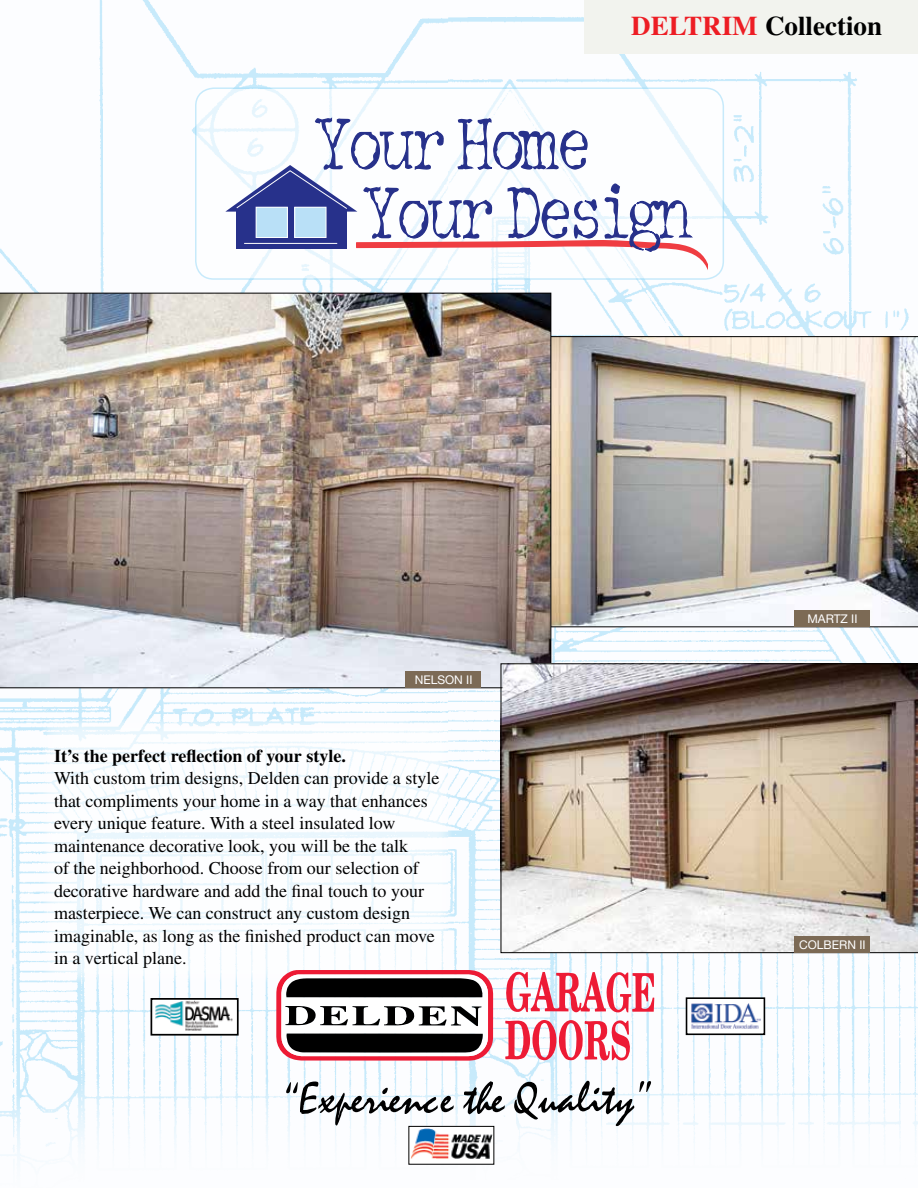
<style>
.page{position:relative;width:918px;height:1188px;background:#fff}
.page>*{position:absolute;margin:0;border:0;box-sizing:border-box;transform-origin:0 0}
.t1{font:700 27px "Times";color:#000}
.t2{font:18px/22.5px "Times";color:#000}
.t3{font:700 18px "Times";color:#000}
.t4{font:12px "Helvetica Neue";color:#fff}
.s1{color:#ed1d24}
</style>
<div class="page">
<img style="left:0;top:0;width:918px;height:1165px">
<svg style="left:43px;top:719px;width:408px;height:263px"></svg>
<div style="left:409px;top:1126px;width:85px;height:38px;background:#fff"></div>
<img style="left:411px;top:1128px;width:81px;height:31px">
<div style="left:408px;top:1126px;width:86px;height:39px;border:1px solid #000"></div>
<div style="left:687px;top:998px;width:77px;height:36px;background:#fff"></div>
<div style="left:686px;top:997px;width:79px;height:38px;border:2px solid #000"></div>
<img style="left:691px;top:1003px;width:70px;height:26px">
<div style="left:151px;top:999px;width:87px;height:36px;background:#fff"></div>
<div style="left:151px;top:998px;width:88px;height:38px;border:2px solid #000"></div>
<img style="left:154px;top:1000px;width:80px;height:31px">
<img style="left:551px;top:336px;width:367px;height:291px">
<img style="left:0;top:293px;width:551px;height:395px">
<img style="left:501px;top:663px;width:417px;height:290px">
<div style="left:196px;top:88px;width:527px;height:191px;background:#fff;border-radius:18px"></div>
<div style="left:195px;top:87px;width:529px;height:193px;border:2px solid #9ddcf9;border-radius:18px"></div>
<svg style="left:225px;top:107px;width:483px;height:165px"></svg>
<hr style="left:244px;top:243px;width:93px;height:1px;background:#fff">
<div style="left:256px;top:207px;width:31px;height:30px;background:#b9e0f7"></div>
<div style="left:256px;top:207px;width:32px;height:31px;border:1px solid #fff"></div>
<div style="left:295px;top:207px;width:31px;height:30px;background:#b9e0f7"></div>
<div style="left:294px;top:207px;width:32px;height:31px;border:1px solid #fff"></div>
<div style="left:405px;top:671px;width:75px;height:16px;background:#7c6a55"></div>
<div style="left:795px;top:610px;width:75px;height:16px;background:#7c6a55"></div>
<div style="left:794px;top:936px;width:76px;height:16px;background:#7c6a55"></div>
<svg style="left:276px;top:970px;width:217px;height:91px"></svg>
<svg style="left:505px;top:972px;width:149px;height:89px"></svg>
<svg style="left:463px;top:1081px;width:42px;height:33px"></svg>
<svg style="left:286px;top:1081px;width:168px;height:44px"></svg>
<svg style="left:514px;top:1081px;width:137px;height:45px"></svg>
<div style="left:584px;top:0;width:334px;height:54px;background:#f2f3ee"></div>
<h1 class="t1" style="left:631px;top:10px;width:252px"><span class="s1">DELTRIM</span> Collection</h1>
<p class="t4" style="left:415px;top:672px;width:59px">NELSON II</p>
<p class="t3" style="left:54px;top:745px;width:293px">It’s the perfect reflection of your style.</p>
<p class="t2" style="left:54px;top:767px;width:387px">With custom trim designs, Delden can provide a style that compliments your home in a way that enhances every unique feature. With a steel insulated low maintenance decorative look, you will be the talk<br>of the neighborhood. Choose from our selection of decorative hardware and add the final touch to your masterpiece. We can construct any custom design imaginable, as long as the finished product can move in a vertical plane.</p>
<p class="t4" style="left:807px;top:611px;width:52px">MARTZ II</p>
<p class="t4" style="left:799px;top:938px;width:68px">COLBERN II</p>
</div>
